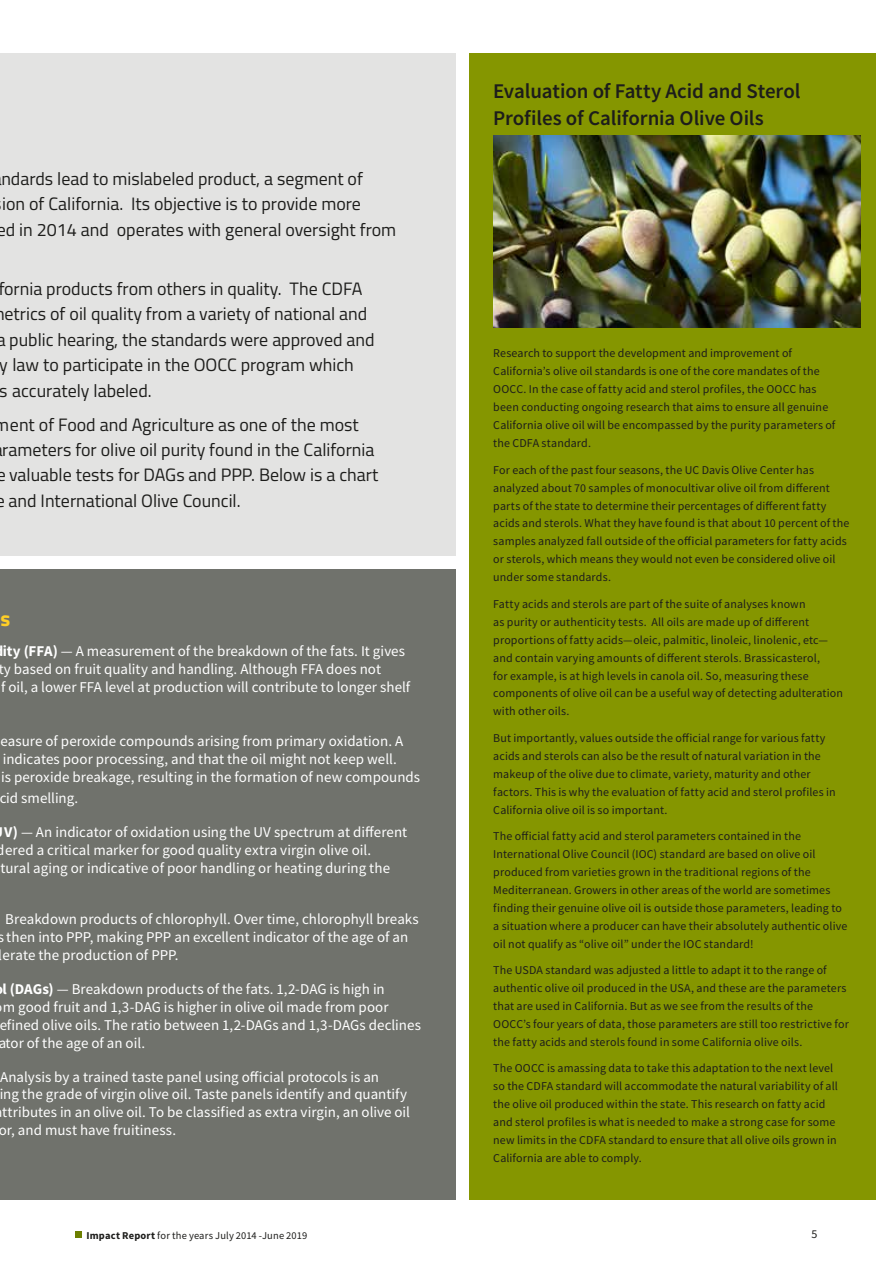
<style>
.page{position:relative;width:893px;height:1263px;background:#fff}
.page>*{position:absolute;margin:0;border:0;box-sizing:border-box;transform-origin:0 0}
.Contents{font:600 21px/26.8px "Source Sans Pro";letter-spacing:-.005em;color:#1d1d1b}
.t1{font:700 21px "Titillium Web";color:#ffcf26}
.t2{font:18px "Titillium Web";color:#1d1d1b}
.t3{font:15px/18px "Source Sans Pro";color:#fff}
.Contents-2{font:12px/18px "Source Sans Pro";letter-spacing:.01em;color:#1d1d1b}
.Pagina{font:12px "Source Sans Pro";color:#1d1d1b}
.Contents-3{font:10.5px "Source Sans Pro";letter-spacing:.015em;color:#1d1d1b}
.s1{font-weight:700}
</style>
<div class="page">
<div style="left:0;top:53px;width:455px;height:503px;background:#e3e3e2"></div>
<div style="left:469px;top:53px;width:407px;height:1146px;background:#859600"></div>
<div style="left:76px;top:1231px;width:6px;height:7px;background:#6c7f00"></div>
<div style="left:0;top:569px;width:455px;height:630px;background:#70726c"></div>
<img style="left:493px;top:135px;width:367px;height:192px">
<h2 class="t2" style="left:1px;top:165px;width:363px">ndards lead to mislabeled product, a segment of</h2>
<h2 class="t2" style="left:2px;top:191px;width:360px">ion of California. Its objective is to provide more</h2>
<h2 class="t2" style="left:-3px;top:216px;width:401px">ed in 2014 and operates with general oversight from</h2>
<h2 class="t2" style="left:-2px;top:275px;width:366px">fornia products from others in quality. The CDFA</h2>
<h2 class="t2" style="left:5px;top:301px;width:364px">etrics of oil quality from a variety of national and</h2>
<h2 class="t2" style="left:-4px;top:326px;width:380px">a public hearing, the standards were approved and</h2>
<h2 class="t2" style="left:0;top:352px;width:355px">y law to participate in the OOCC program which</h2>
<h2 class="t2" style="left:0;top:377px;width:153px">s accurately labeled.</h2>
<h2 class="t2" style="left:-5px;top:411px;width:365px">ment of Food and Agriculture as one of the most</h2>
<h2 class="t2" style="left:2px;top:436px;width:374px">rameters for olive oil purity found in the California</h2>
<h2 class="t2" style="left:-4px;top:462px;width:384px">e valuable tests for DAGs and PPP. Below is a chart</h2>
<h2 class="t2" style="left:-4px;top:487px;width:247px">e and International Olive Council.</h2>
<h1 class="t1" style="left:0;top:603px;width:11px">s</h1>
<p class="t3" style="left:-2px;top:642px;width:413px"><span class="s1">ity (FFA)</span> — A measurement of the breakdown of the fats. It gives ty based on fruit quality and handling. Although FFA does not<br>f oil, a lower FFA level at production will contribute to longer shelf</p>
<p class="t3" style="left:1px;top:732px;width:421px">easure of peroxide compounds arising from primary oxidation. A indicates poor processing, and that the oil might not keep well.<br>is peroxide breakage, resulting in the formation of new compounds</p>
<p class="t3" style="left:-1px;top:789px;width:80px">cid smelling.</p>
<p class="t3" style="left:-3px;top:823px;width:412px;text-indent:8px"><span class="s1">V)</span> — An indicator of oxidation using the UV spectrum at different dered a critical marker for good quality extra virgin olive oil.<br>tural aging or indicative of poor handling or heating during the</p>
<p class="t3" style="left:-3px;top:910px;width:423px;text-indent:8px">Breakdown products of chlorophyll. Over time, chlorophyll breaks s then into PPP, making PPP an excellent indicator of the age of an lerate the production of PPP.</p>
<p class="t3" style="left:3px;top:980px;width:384px"><span class="s1">l (DAGs)</span> — Breakdown products of the fats. 1,2-DAG is high in</p>
<p class="t3" style="left:3px;top:998px;width:387px">m good fruit and 1,3-DAG is higher in olive oil made from poor</p>
<p class="t3" style="left:-1px;top:1016px;width:423px">efined olive oils. The ratio between 1,2-DAGs and 1,3-DAGs declines</p>
<p class="t3" style="left:-2px;top:1034px;width:148px">ator of the age of an oil.</p>
<p class="t3" style="left:-1px;top:1067px;width:413px">Analysis by a trained taste panel using official protocols is an<br>ing the grade of virgin olive oil. Taste panels identify and quantify ttributes in an olive oil. To be classified as extra virgin, an olive oil or, and must have fruitiness.</p>
<p class="Contents" style="left:493px;top:78px;width:309px">Evaluation of Fatty Acid and Sterol<br>Profiles of California Olive Oils</p>
<p class="Contents-2" style="left:493px;top:344px;width:344px">Research to support the development and improvement of California’s olive oil standards is one of the core mandates of the OOCC. In the case of fatty acid and sterol profiles, the OOCC has been conducting ongoing research that aims to ensure all genuine California olive oil will be encompassed by the purity parameters of the CDFA standard.</p>
<p class="Contents-2" style="left:493px;top:461px;width:358px">For each of the past four seasons, the UC Davis Olive Center has analyzed about 70 samples of monocultivar olive oil from different parts of the state to determine their percentages of different fatty acids and sterols. What they have found is that about 10 percent of the samples analyzed fall outside of the official parameters for fatty acids or sterols, which means they would not even be considered olive oil under some standards.</p>
<p class="Contents-2" style="left:493px;top:595px;width:351px">Fatty acids and sterols are part of the suite of analyses known<br>as purity or authenticity tests. All oils are made up of different proportions of fatty acids—oleic, palmitic, linoleic, linolenic, etc— and contain varying amounts of different sterols. Brassicasterol,<br>for example, is at high levels in canola oil. So, measuring these components of olive oil can be a useful way of detecting adulteration with other oils.</p>
<p class="Contents-2" style="left:493px;top:729px;width:344px">But importantly, values outside the official range for various fatty acids and sterols can also be the result of natural variation in the makeup of the olive due to climate, variety, maturity and other factors. This is why the evaluation of fatty acid and sterol profiles in California olive oil is so important.</p>
<p class="Contents-2" style="left:493px;top:827px;width:356px">The official fatty acid and sterol parameters contained in the International Olive Council (IOC) standard are based on olive oil produced from varieties grown in the traditional regions of the Mediterranean. Growers in other areas of the world are sometimes finding their genuine olive oil is outside those parameters, leading to a situation where a producer can have their absolutely authentic olive oil not qualify as “olive oil” under the IOC standard!</p>
<p class="Contents-2" style="left:493px;top:961px;width:357px">The USDA standard was adjusted a little to adapt it to the range of authentic olive oil produced in the USA, and these are the parameters that are used in California. But as we see from the results of the OOCC’s four years of data, those parameters are still too restrictive for the fatty acids and sterols found in some California olive oils.</p>
<p class="Contents-2" style="left:493px;top:1059px;width:346px">The OOCC is amassing data to take this adaptation to the next level so the CDFA standard will accommodate the natural variability of all the olive oil produced within the state. This research on fatty acid and sterol profiles is what is needed to make a strong case for some new limits in the CDFA standard to ensure that all olive oils grown in California are able to comply.</p>
<p class="Contents-3" style="left:86px;top:1229px;width:222px"><span class="s1">Impact Report</span> for the years July 2014 -June 2019</p>
<p class="Pagina" style="left:811px;top:1226px;width:7px">5</p>
</div>
